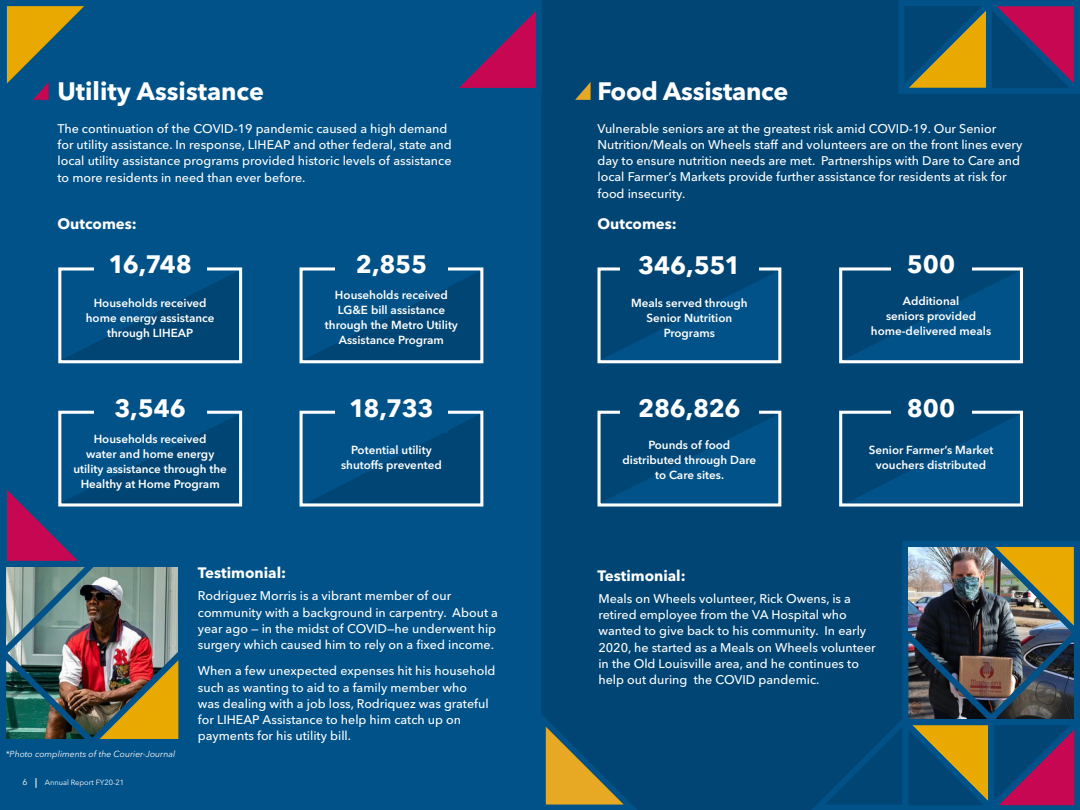
<style>
.page{position:relative;width:1080px;height:810px;background:#fff}
.page>*{position:absolute;margin:0;border:0;box-sizing:border-box;transform-origin:0 0}
.t1{font:700 25px "Avenir Next LT Pro";letter-spacing:-.01em;color:#fff}
.t2{font:700 15px "Avenir Next LT Pro";color:#fff}
.t3{font:500 12.5px/16.2px "Avenir Next LT Pro";color:#fff}
.t4{font:600 11.62px/15.1px "Avenir Next LT Pro";color:#fff;text-align:center}
.t5{font:italic 8.75px "Avenir Next LT Pro";color:#fff}
.t6{font:8.75px "Avenir Next LT Pro";color:#fff}
.t7{font:7.5px "Avenir Next LT Pro";color:#fff}
</style>
<div class="page">
<div style="left:0;top:0;width:540px;height:810px;background:#005288"></div>
<div style="left:542px;top:0;width:538px;height:810px;background:#004574"></div>
<svg style="left:602px;top:415px;width:175px;height:88px"></svg>
<svg style="left:64px;top:272px;width:174px;height:87px"></svg>
<svg style="left:603px;top:272px;width:174px;height:87px"></svg>
<svg style="left:308px;top:415px;width:171px;height:88px"></svg>
<svg style="left:848px;top:415px;width:171px;height:88px"></svg>
<svg style="left:299px;top:270px;width:180px;height:92px"></svg>
<svg style="left:846px;top:272px;width:173px;height:87px"></svg>
<div style="left:58px;top:267px;width:184px;height:96px;border:3px solid #fff"></div>
<div style="left:598px;top:267px;width:183px;height:96px;border:3px solid #fff"></div>
<div style="left:58px;top:411px;width:184px;height:96px;border:3px solid #fff"></div>
<div style="left:598px;top:411px;width:183px;height:96px;border:3px solid #fff"></div>
<div style="left:300px;top:267px;width:183px;height:96px;border:3px solid #fff"></div>
<div style="left:839px;top:267px;width:184px;height:96px;border:3px solid #fff"></div>
<div style="left:300px;top:411px;width:183px;height:96px;border:3px solid #fff"></div>
<div style="left:839px;top:411px;width:184px;height:96px;border:3px solid #fff"></div>
<div style="left:335px;top:249px;width:113px;height:40px;background:#005288"></div>
<div style="left:891px;top:249px;width:80px;height:40px;background:#004574"></div>
<div style="left:335px;top:393px;width:113px;height:40px;background:#005288"></div>
<div style="left:891px;top:393px;width:80px;height:40px;background:#004574"></div>
<div style="left:94px;top:253px;width:112px;height:28px;background:#005288"></div>
<div style="left:620px;top:244px;width:139px;height:33px;background:#004574"></div>
<div style="left:620px;top:387px;width:139px;height:34px;background:#004574"></div>
<div style="left:94px;top:397px;width:112px;height:27px;background:#005288"></div>
<svg style="left:575px;top:82px;width:16px;height:18px"></svg>
<svg style="left:459px;top:0;width:83px;height:94px"></svg>
<svg style="left:898px;top:1px;width:178px;height:93px"></svg>
<svg style="left:6px;top:6px;width:78px;height:94px"></svg>
<hr style="left:899px;top:0;width:181px;height:1px;background:#005288">
<hr style="left:1076px;top:0;width:4px;height:94px;background:#005288">
<svg style="left:540px;top:706px;width:97px;height:104px"></svg>
<img style="left:6px;top:414px;width:234px;height:325px">
<img style="left:812px;top:541px;width:268px;height:269px">
<h1 class="t1" style="left:58px;top:76px;width:208px">Utility Assistance</h1>
<p class="t3" style="left:58px;top:120px;width:396px">The continuation of the COVID-19 pandemic caused a high demand for utility assistance. In response, LIHEAP and other federal, state and local utility assistance programs provided historic levels of assistance to more residents in need than ever before.</p>
<h1 class="t1" style="left:598px;top:76px;width:192px">Food Assistance</h1>
<p class="t3" style="left:598px;top:120px;width:426px">Vulnerable seniors are at the greatest risk amid COVID-19. Our Senior Nutrition/Meals on Wheels staff and volunteers are on the front lines every day to ensure nutrition needs are met. Partnerships with Dare to Care and local Farmer’s Markets provide further assistance for residents at risk for food insecurity.</p>
<p class="t2" style="left:58px;top:215px;width:81px">Outcomes:</p>
<p class="t2" style="left:598px;top:215px;width:81px">Outcomes:</p>
<h1 class="t1" style="left:109px;top:249px;width:85px">16,748</h1>
<h1 class="t1" style="left:638px;top:250px;width:104px">346,551</h1>
<h1 class="t1" style="left:356px;top:249px;width:73px">2,855</h1>
<h1 class="t1" style="left:907px;top:249px;width:50px">500</h1>
<p class="t4" style="left:325px;top:287px;width:134px">Households received<br>LG&amp;E bill assistance through the Metro Utility<br>Assistance Program</p>
<p class="t4" style="left:871px;top:293px;width:122px">Additional<br>seniors provided home-delivered meals</p>
<p class="t4" style="left:86px;top:295px;width:130px">Households received home energy assistance through LIHEAP</p>
<p class="t4" style="left:631px;top:295px;width:118px">Meals served through<br>Senior Nutrition<br>Programs</p>
<h1 class="t1" style="left:114px;top:393px;width:73px">3,546</h1>
<h1 class="t1" style="left:638px;top:393px;width:104px">286,826</h1>
<h1 class="t1" style="left:349px;top:393px;width:86px">18,733</h1>
<h1 class="t1" style="left:907px;top:393px;width:50px">800</h1>
<p class="t4" style="left:73px;top:431px;width:155px">Households received<br>water and home energy utility assistance through the<br>Healthy at Home Program</p>
<p class="t4" style="left:623px;top:437px;width:135px">Pounds of food distributed through Dare to Care sites.</p>
<p class="t4" style="left:341px;top:443px;width:102px">Potential utility shutoffs prevented</p>
<p class="t4" style="left:869px;top:443px;width:126px">Senior Farmer’s Market vouchers distributed</p>
<p class="t5" style="left:6px;top:748px;width:171px">*Photo compliments of the Courier-Journal</p>
<p class="t6" style="left:22px;top:777px;width:7px">6</p>
<p class="t7" style="left:45px;top:778px;width:81px">Annual Report FY20-21</p>
<p class="t2" style="left:198px;top:564px;width:90px">Testimonial:</p>
<p class="t2" style="left:597px;top:566px;width:90px">Testimonial:</p>
<p class="t3" style="left:198px;top:588px;width:302px">Rodriguez Morris is a vibrant member of our community with a background in carpentry. About a year ago — in the midst of COVID—he underwent hip surgery which caused him to rely on a fixed income.</p>
<p class="t3" style="left:198px;top:663px;width:299px">When a few unexpected expenses hit his household such as wanting to aid to a family member who<br>was dealing with a job loss, Rodriquez was grateful for LIHEAP Assistance to help him catch up on payments for his utility bill.</p>
<p class="t3" style="left:598px;top:590px;width:279px">Meals on Wheels volunteer, Rick Owens, is a retired employee from the VA Hospital who wanted to give back to his community. In early 2020, he started as a Meals on Wheels volunteer in the Old Louisville area, and he continues to help out during the COVID pandemic.</p>
</div>
